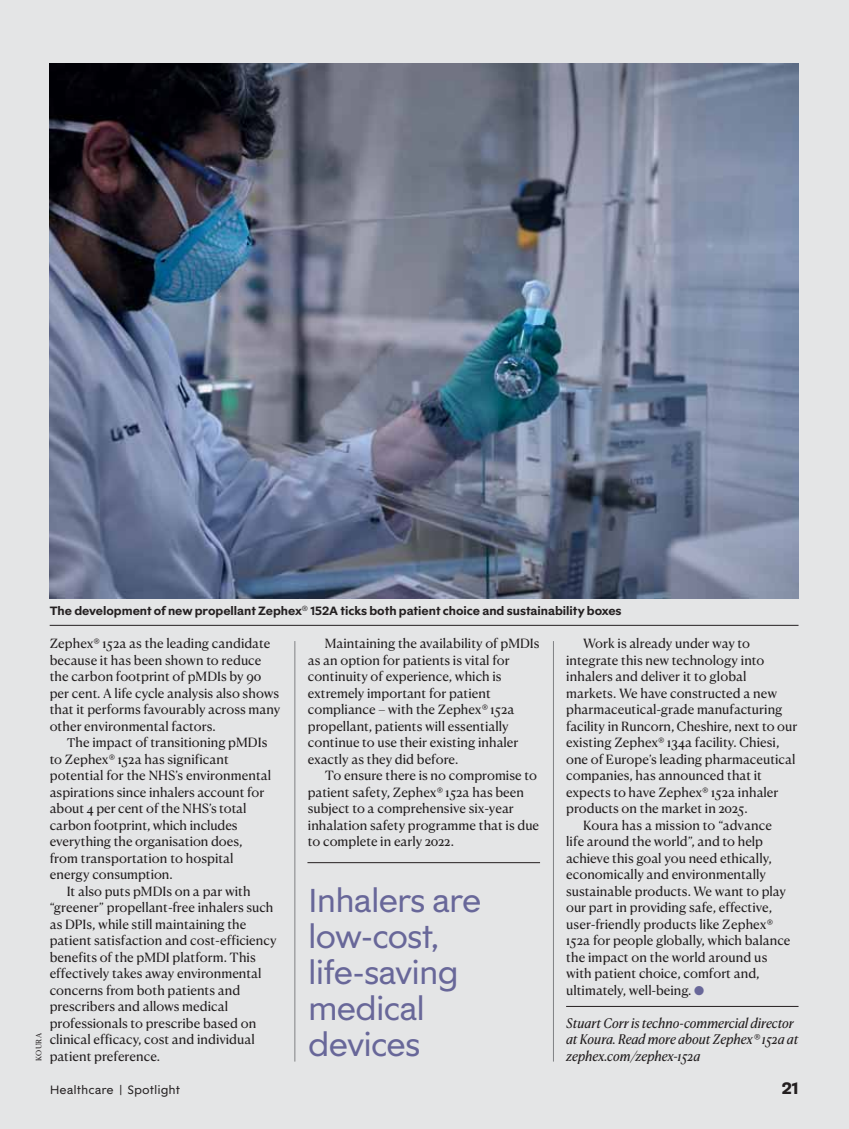
<style>
.page{position:relative;width:849px;height:1129px;background:#fff}
.page>*{position:absolute;margin:0;border:0;box-sizing:border-box;transform-origin:0 0}
.t1{font:33px/36px "Reg.Modn";letter-spacing:-.045em;color:#686799}
.t2{font:800 16.5px "Reg.Modn";color:#231f20}
.t3{font:italic 13.35px/16.5px "Canela Text";color:#231f20}
.t4{font:12.75px/16.5px "Canela Text";color:#231f20}
.t5{font:700 12px "Reg.Modn";color:#231f20}
.t6{font:12px "Reg.Modn";color:#231f20}
.t7{font:7.5px "Canela Text";letter-spacing:.04em;color:#231f20}
.s1{font-size:12px}
</style>
<div class="page">
<div style="left:0;top:0;width:848px;height:1129px;background:#e4e5e6"></div>
<hr style="left:307px;top:862px;width:233px;height:1px;background:#231f20">
<hr style="left:294px;top:641px;width:1px;height:420px;background:#808285">
<img style="left:50px;top:64px;width:748px;height:534px">
<hr style="left:50px;top:625px;width:748px;height:1px;background:#231f20">
<hr style="left:553px;top:641px;width:1px;height:420px;background:#808285">
<hr style="left:566px;top:1006px;width:232px;height:1px;background:#231f20">
<p class="t7" style="left:35px;top:1061px;width:29px;rotate:-90deg">KOURA</p>
<p class="t5" style="left:50px;top:606px;width:573px">The development of new propellant Zephex<sup>®</sup> 152A ticks both patient choice and sustainability boxes</p>
<p class="t4" style="left:583px;top:636px;width:168px">Work is already under way to</p>
<p class="t4" style="left:566px;top:653px;width:200px">integrate this new technology into</p>
<p class="t4" style="left:566px;top:669px;width:182px">inhalers and deliver it to global</p>
<p class="t4" style="left:566px;top:686px;width:212px">markets. We have constructed a new</p>
<p class="t4" style="left:566px;top:702px;width:218px">pharmaceutical-grade manufacturing</p>
<p class="t4" style="left:566px;top:719px;width:233px">facility in Runcorn, Cheshire, next to our</p>
<p class="t4" style="left:566px;top:735px;width:215px">existing Zephex® 134a facility. Chiesi,</p>
<p class="t4" style="left:566px;top:752px;width:231px">one of Europe’s leading pharmaceutical</p>
<p class="t4" style="left:566px;top:768px;width:197px">companies, has announced that it</p>
<p class="t4" style="left:566px;top:785px;width:214px">expects to have Zephex® 152a inhaler</p>
<p class="t4" style="left:566px;top:801px;width:183px">products on the market in 2025.</p>
<p class="t4" style="left:583px;top:818px;width:190px">Koura has a mission to “advance</p>
<p class="t4" style="left:566px;top:834px;width:198px">life around the world”, and to help</p>
<p class="t4" style="left:566px;top:851px;width:207px">achieve this goal you need ethically,</p>
<p class="t4" style="left:566px;top:867px;width:201px">economically and environmentally</p>
<p class="t4" style="left:566px;top:884px;width:221px">sustainable products. We want to play</p>
<p class="t4" style="left:566px;top:900px;width:207px">our part in providing safe, effective,</p>
<p class="t4" style="left:566px;top:917px;width:208px">user-friendly products like Zephex®</p>
<p class="t4" style="left:566px;top:933px;width:226px">152a for people globally, which balance</p>
<p class="t4" style="left:566px;top:950px;width:203px">the impact on the world around us</p>
<p class="t4" style="left:566px;top:966px;width:195px">with patient choice, comfort and,</p>
<p class="t4" style="left:566px;top:983px;width:127px">ultimately, well-being.</p>
<p class="t3" style="left:566px;top:1015px;width:234px">Stuart Corr is techno-commercial director at Koura. Read more about Zephex® 152a at zephex.com/zephex-152a</p>
<p class="t4" style="left:308px;top:636px;width:233px;text-indent:17px">Maintaining the availability of pMDIs as an option for patients is vital for continuity of experience, which is extremely important for patient compliance – with the Zephex® 152a propellant, patients will essentially continue to use their existing inhaler exactly as they did before.</p>
<p class="t4" style="left:308px;top:768px;width:233px;text-indent:17px">To ensure there is no compromise to patient safety, Zephex® 152a has been subject to a comprehensive six-year inhalation safety programme that is due to complete in early 2022.</p>
<p class="t4" style="left:50px;top:636px;width:232px">Zephex® 152a as the leading candidate because it has been shown to reduce the carbon footprint of pMDIs by 90 per cent. A life cycle analysis also shows that it performs favourably across many other environmental factors.</p>
<p class="t4" style="left:67px;top:735px;width:202px"><span class="s1">T</span>he impact of transitioning pMDIs</p>
<p class="t4" style="left:50px;top:752px;width:181px">to Zephex® 152a has significant</p>
<p class="t4" style="left:50px;top:768px;width:223px">potential for the NHS’s environmental</p>
<p class="t4" style="left:50px;top:785px;width:216px">aspirations since inhalers account for</p>
<p class="t4" style="left:50px;top:801px;width:198px">about 4 per cent of the NHS’s total</p>
<p class="t4" style="left:50px;top:818px;width:189px">carbon footprint, which includes</p>
<p class="t4" style="left:50px;top:834px;width:194px">everything the organisation does,</p>
<p class="t4" style="left:50px;top:851px;width:185px">from transportation to hospital</p>
<p class="t4" style="left:50px;top:867px;width:125px">energy consumption.</p>
<p class="t4" style="left:67px;top:884px;width:185px">It also puts pMDIs on a par with</p>
<p class="t4" style="left:50px;top:900px;width:225px">“greener” propellant-free inhalers such</p>
<p class="t4" style="left:50px;top:917px;width:198px">as DPIs, while still maintaining the</p>
<p class="t4" style="left:50px;top:933px;width:228px">patient satisfaction and cost-efficiency</p>
<p class="t4" style="left:50px;top:950px;width:207px">benefits of the pMDI platform. This</p>
<p class="t4" style="left:50px;top:966px;width:213px">effectively takes away environmental</p>
<p class="t4" style="left:50px;top:983px;width:192px">concerns from both patients and</p>
<p class="t4" style="left:50px;top:999px;width:180px">prescribers and allows medical</p>
<p class="t4" style="left:50px;top:1016px;width:208px">professionals to prescribe based on</p>
<p class="t4" style="left:50px;top:1032px;width:206px">clinical efficacy, cost and individual</p>
<p class="t4" style="left:50px;top:1049px;width:112px">patient preference.</p>
<h1 class="t1" style="left:308px;top:885px;width:175px">Inhalers are low-cost, life-saving medical devices</h1>
<p class="t6" style="left:50px;top:1084px;width:132px">Healthcare | Spotlight</p>
<p class="t2" style="left:781px;top:1081px;width:18px">21</p>
</div>
